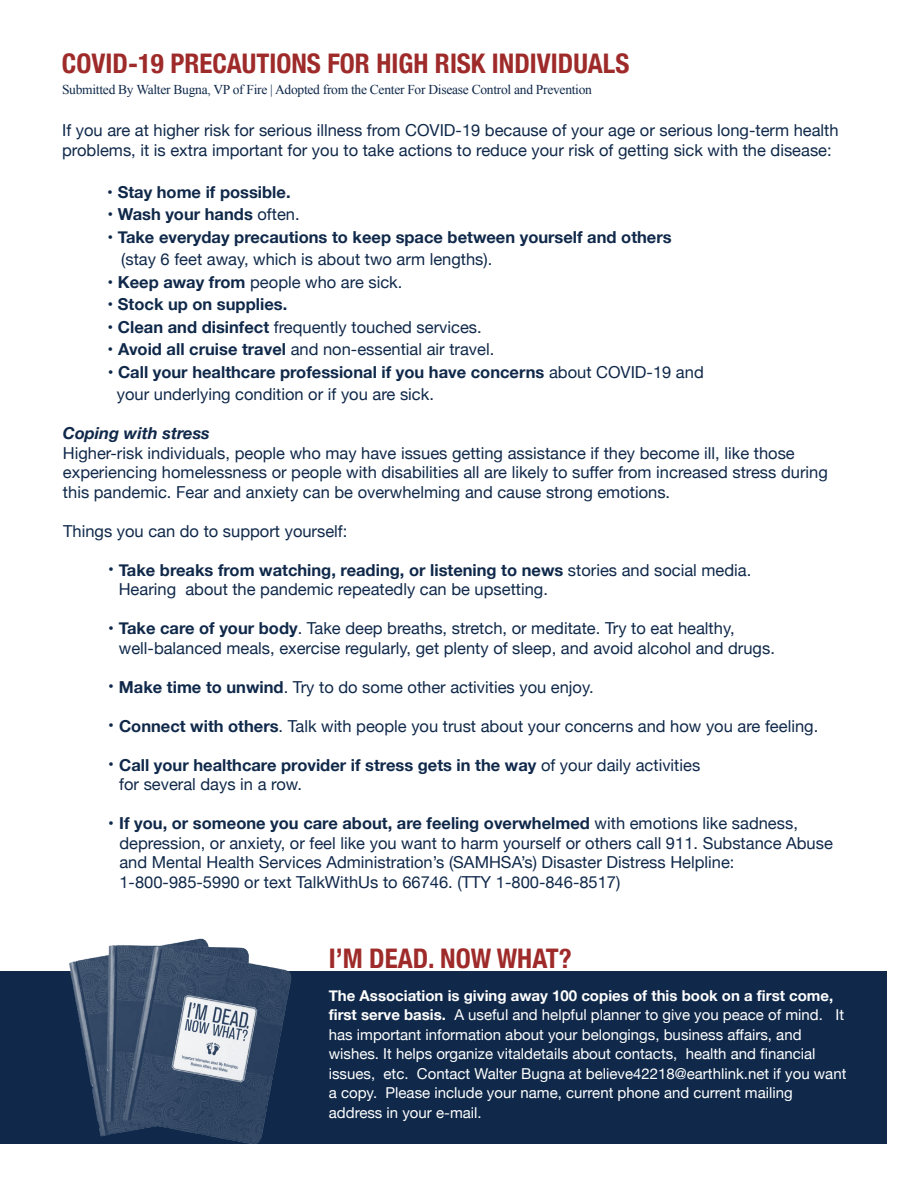
<style>
.page{position:relative;width:921px;height:1188px;background:#fff}
.page>*{position:absolute;margin:0;border:0;box-sizing:border-box;transform-origin:0 0}
.t1{font:700 condensed 27px "Helvetica Neue";color:#9e2b2a}
.t2{font:16.5px/19.5px "Helvetica Neue";color:#10294a}
.t3{font:700 16.5px/19.5px "Helvetica Neue";color:#10294a}
.t4{font:italic 700 16.5px "Helvetica Neue";color:#10294a}
.t5{font:15px/19.5px "Helvetica Neue";color:#fff}
.t6{font:13.5px "Times New Roman";letter-spacing:-.02em;color:#10294a}
.s1{font-weight:400}
.s2{font-weight:700}
</style>
<div class="page">
<div style="left:0;top:972px;width:886px;height:172px;background:#10294a"></div>
<img style="left:55px;top:938px;width:244px;height:206px">
<h1 class="t1" style="left:62px;top:41px;width:569px">COVID-19 PRECAUTIONS FOR HIGH RISK INDIVIDUALS</h1>
<p class="t6" style="left:62px;top:81px;width:531px">Submitted By Walter Bugna, VP of Fire | Adopted from the Center For Disease Control and Prevention</p>
<p class="t2" style="left:62px;top:122px;width:778px">If you are at higher risk for serious illness from COVID-19 because of your age or serious long-term health problems, it is extra important for you to take actions to reduce your risk of getting sick with the disease:</p>
<p class="t3" style="left:107px;top:183px;width:185px">• Stay home if possible.</p>
<p class="t3" style="left:107px;top:205px;width:194px">• Wash your hands <span class="s1">often.</span></p>
<p class="t3" style="left:107px;top:228px;width:566px">• Take everyday precautions to keep space between yourself and others</p>
<p class="t2" style="left:121px;top:251px;width:372px">(stay 6 feet away, which is about two arm lengths).</p>
<p class="t2" style="left:107px;top:273px;width:296px"><span class="s2">• Keep away from</span> people who are sick.</p>
<p class="t3" style="left:108px;top:295px;width:181px">• Stock up on supplies.</p>
<p class="t2" style="left:108px;top:318px;width:375px"><span class="s2">• Clean and disinfect</span> frequently touched services.</p>
<p class="t2" style="left:108px;top:341px;width:388px"><span class="s2">• Avoid all cruise travel</span> and non-essential air travel.</p>
<p class="t2" style="left:117px;top:362px;width:588px;line-height:22.5px;text-indent:-9px"><span class="s2">• Call your healthcare professional if you have concerns</span> about COVID-19 and your underlying condition or if you are sick.</p>
<p class="t4" style="left:63px;top:421px;width:148px">Coping with stress</p>
<p class="t2" style="left:63px;top:444px;width:766px">Higher-risk individuals, people who may have issues getting assistance if they become ill, like those experiencing homelessness or people with disabilities all are likely to suffer from increased stress during this pandemic. Fear and anxiety can be overwhelming and cause strong emotions.</p>
<p class="t2" style="left:63px;top:522px;width:286px">Things you can do to support yourself:</p>
<p class="t2" style="left:119px;top:561px;width:634px;text-indent:-10px"><span class="s2">• Take breaks from watching, reading, or listening to news</span> stories and social media.<br>Hearing about the pandemic repeatedly can be upsetting.</p>
<p class="t2" style="left:119px;top:620px;width:657px;text-indent:-11px"><span class="s2">• Take care of your body</span>. Take deep breaths, stretch, or meditate. Try to eat healthy, well-balanced meals, exercise regularly, get plenty of sleep, and avoid alcohol and drugs.</p>
<p class="t2" style="left:108px;top:678px;width:487px"><span class="s2">• Make time to unwind</span>. Try to do some other activities you enjoy.</p>
<p class="t2" style="left:108px;top:717px;width:711px"><span class="s2">• Connect with others</span>. Talk with people you trust about your concerns and how you are feeling.</p>
<p class="t3" style="left:119px;top:756px;width:582px;text-indent:-11px">• Call your healthcare provider if stress gets in the way <span class="s1">of your daily activities for several days in a row.</span></p>
<p class="t2" style="left:119px;top:815px;width:715px;text-indent:-11px"><span class="s2">• If you, or someone you care about, are feeling overwhelmed</span> with emotions like sadness, depression, or anxiety, or feel like you want to harm yourself or others call 911. Substance Abuse and Mental Health Services Administration’s (SAMHSA’s) Disaster Distress Helpline:<br>1-800-985-5990 or text TalkWithUs to 66746. (TTY 1-800-846-8517)</p>
<h1 class="t1" style="left:329px;top:936px;width:244px">I’M DEAD. NOW WHAT?</h1>
<p class="t5" style="left:329px;top:987px;width:519px"><span class="s2">The Association is giving away 100 copies of this book on a first come, first serve basis.</span> A useful and helpful planner to give you peace of mind. It has important information about your belongings, business affairs, and wishes. It helps organize vitaldetails about contacts, health and financial issues, etc. Contact Walter Bugna at believe42218@earthlink.net if you want a copy. Please include your name, current phone and current mailing address in your e-mail.</p>
</div>
